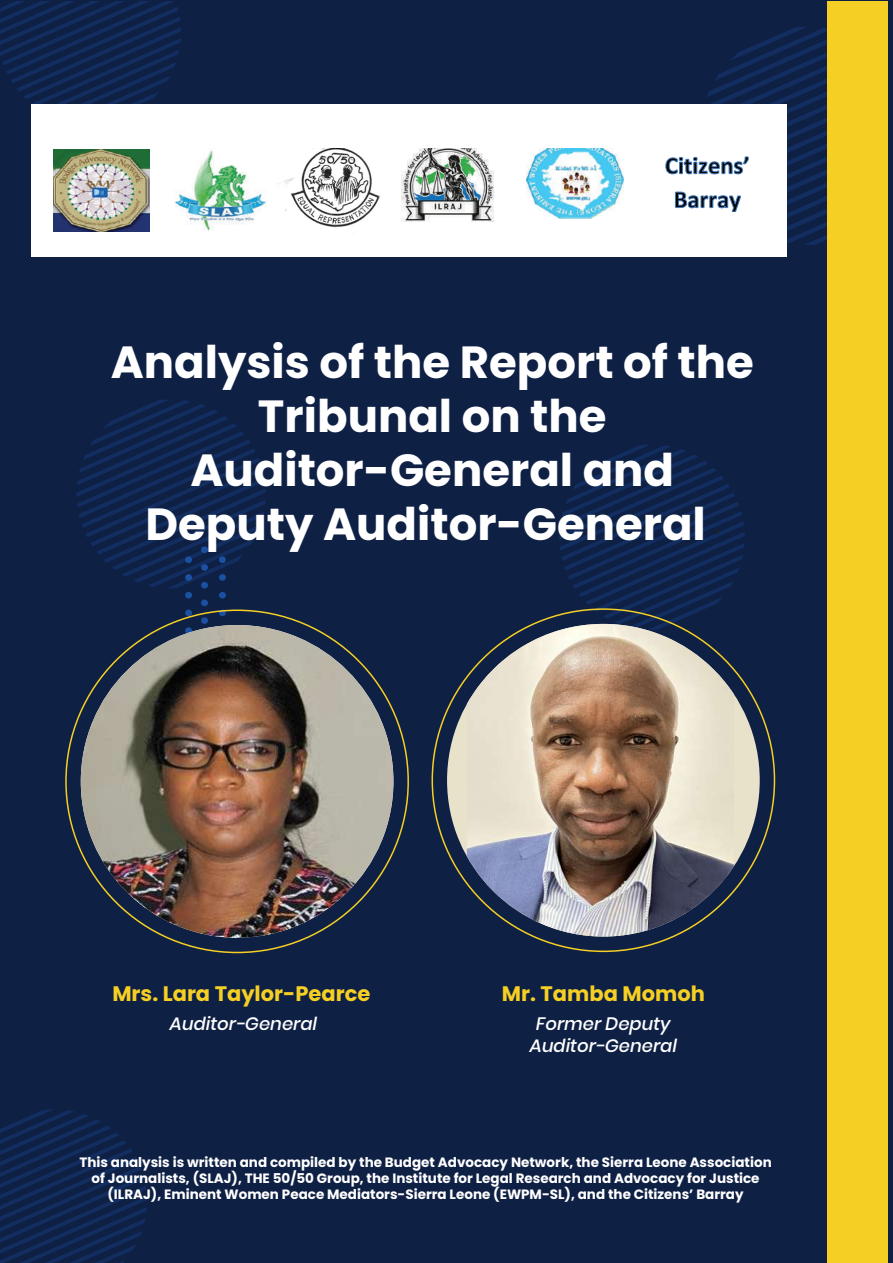
<style>
.page{position:relative;width:893px;height:1263px;background:#0f2045}
.page>*{position:absolute;margin:0;border:0;box-sizing:border-box;transform-origin:0 0}
.t1{font:700 45px/54px "Poppins";color:#fff;text-align:center}
.t2{font:700 21px "Poppins";color:#f5cf23}
.t3{font:italic 500 18px/21.6px "Poppins";color:#fff;text-align:center}
.t4{font:700 13.5px/16.2px "Poppins";color:#fff;text-align:center}
</style>
<div class="page">
<svg style="left:0;top:1109px;width:147px;height:154px"></svg>
<svg style="left:0;top:1px;width:181px;height:123px"></svg>
<div style="left:185px;top:592px;width:7px;height:6px;background:#1b51a3;border-radius:50%"></div>
<div style="left:185px;top:610px;width:7px;height:6px;background:#1b51a3;border-radius:50%"></div>
<div style="left:185px;top:627px;width:7px;height:7px;background:#1b51a3;border-radius:50%"></div>
<div style="left:219px;top:592px;width:7px;height:6px;background:#1b51a3;border-radius:50%"></div>
<svg style="left:219px;top:610px;width:7px;height:6px"></svg>
<div style="left:201px;top:600px;width:7px;height:6px;background:#1b51a3;border-radius:50%"></div>
<div style="left:201px;top:617px;width:7px;height:7px;background:#1b51a3;border-radius:50%"></div>
<div style="left:828px;top:1px;width:60px;height:1262px;background:#f5cf23"></div>
<svg style="left:77px;top:399px;width:189px;height:189px"></svg>
<img style="left:81px;top:625px;width:312px;height:313px;border-radius:156px">
<div style="left:447px;top:624px;width:313px;height:312px;background:#e9e2cb;border-radius:50%"></div>
<img style="left:467px;top:624px;width:267px;height:312px">
<div style="left:32px;top:104px;width:755px;height:153px;background:#fff"></div>
<img style="left:174px;top:150px;width:92px;height:81px">
<img style="left:278px;top:148px;width:102px;height:80px">
<img style="left:53px;top:149px;width:96px;height:82px">
<img style="left:402px;top:148px;width:93px;height:74px">
<img style="left:527px;top:148px;width:96px;height:71px">
<svg style="left:665px;top:27px;width:163px;height:218px"></svg>
<svg style="left:559px;top:444px;width:186px;height:186px"></svg>
<h1 class="t1" style="left:111px;top:335px;width:645px">Analysis of the Report of the<br>Tribunal on the<br>Auditor-General and<br>Deputy Auditor-General</h1>
<h2 class="t2" style="left:112px;top:981px;width:259px">Mrs. Lara Taylor-Pearce</h2>
<h3 class="t3" style="left:170px;top:1013px;width:149px">Auditor-General</h3>
<h2 class="t2" style="left:502px;top:981px;width:204px">Mr. Tamba Momoh</h2>
<h3 class="t3" style="left:530px;top:1013px;width:149px">Former Deputy<br>Auditor-General</h3>
<p class="t4" style="left:79px;top:1154px;width:694px">This analysis is written and compiled by the Budget Advocacy Network, the Sierra Leone Association of Journalists, (SLAJ), THE 50/50 Group, the Institute for Legal Research and Advocacy for Justice (ILRAJ), Eminent Women Peace Mediators-Sierra Leone (EWPM-SL), and the Citizens’ Barray</p>
</div>
